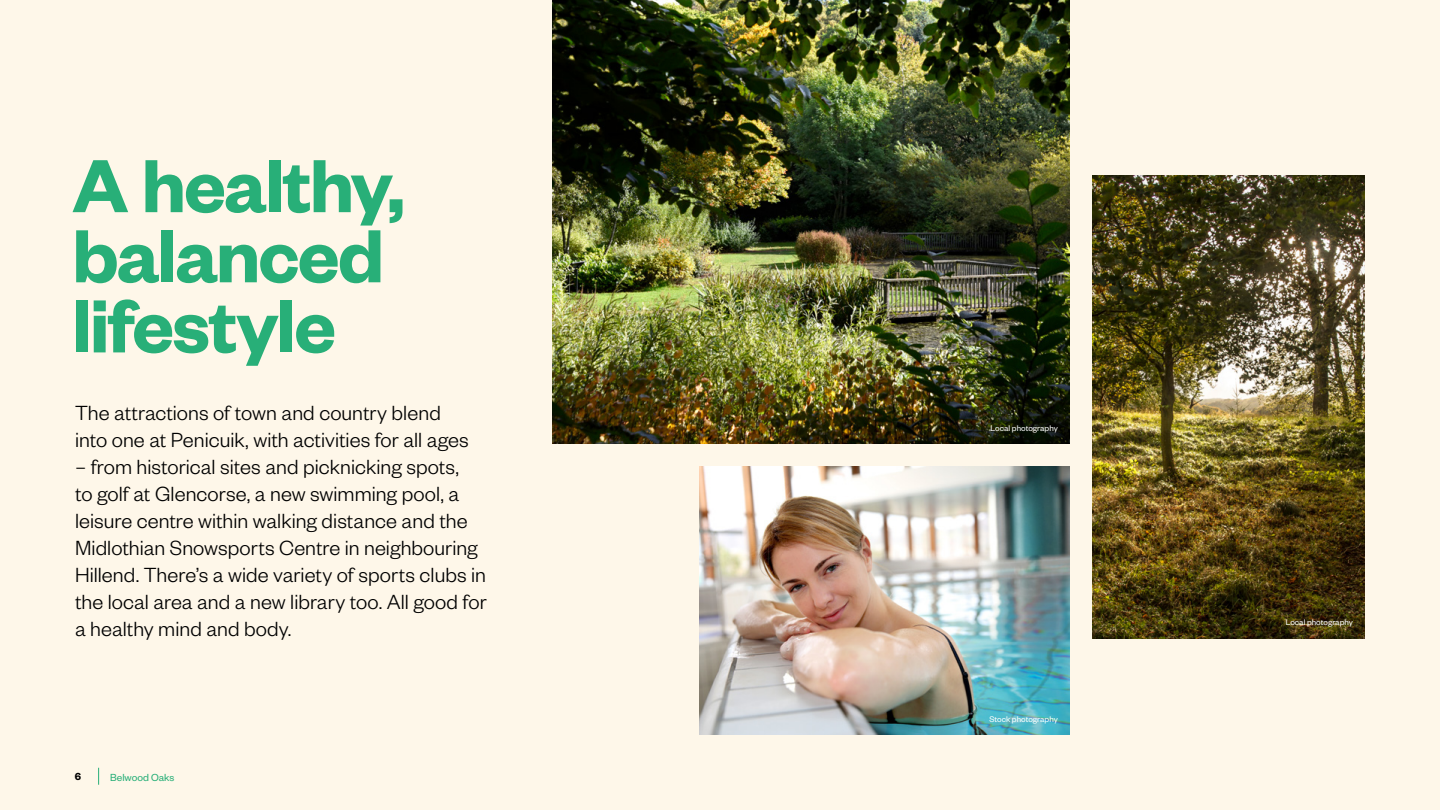
<style>
.page{position:relative;width:1440px;height:810px;background:#fef7e9}
.page>*{position:absolute;margin:0;border:0;box-sizing:border-box;transform-origin:0 0}
.t1{font:82.5px/70.1px "Founders Grotesk Sm Bd";letter-spacing:-.025em;color:#28af78}
.t2{font:300 22.5px/27px "Founders Grotesk";color:#000}
.t3{font:11.25px "Founders Grotesk";color:#28af78}
.t4{font:11.25px "Founders Grotesk Sm Bd";color:#000}
.t5{font:9px "Founders Grotesk";color:#fff}
</style>
<div class="page">
<svg style="left:98px;top:768px;width:1px;height:17px"></svg>
<img style="left:552px;top:0;width:518px;height:444px">
<img style="left:699px;top:466px;width:371px;height:269px">
<img style="left:1092px;top:176px;width:273px;height:462px">
<h1 class="t1" style="left:72px;top:147px;width:334px">A healthy, balanced lifestyle</h1>
<p class="t2" style="left:75px;top:398px;width:395px">The attractions of town and country blend into one at Penicuik, with activities for all ages</p>
<p class="t2" style="left:75px;top:452px;width:413px">– from historical sites and picknicking spots,<br>to golf at Glencorse, a new swimming pool, a leisure centre within walking distance and the Midlothian Snowsports Centre in neighbouring Hillend. There’s a wide variety of sports clubs in the local area and a new library too. All good for a healthy mind and body.</p>
<p class="t4" style="left:75px;top:770px;width:8px">6</p>
<p class="t3" style="left:110px;top:770px;width:66px">Belwood Oaks</p>
<p class="t5" style="left:991px;top:423px;width:69px">Local photography</p>
<p class="t5" style="left:989px;top:714px;width:70px">Stock photography</p>
<p class="t5" style="left:1286px;top:617px;width:69px">Local photography</p>
</div>
